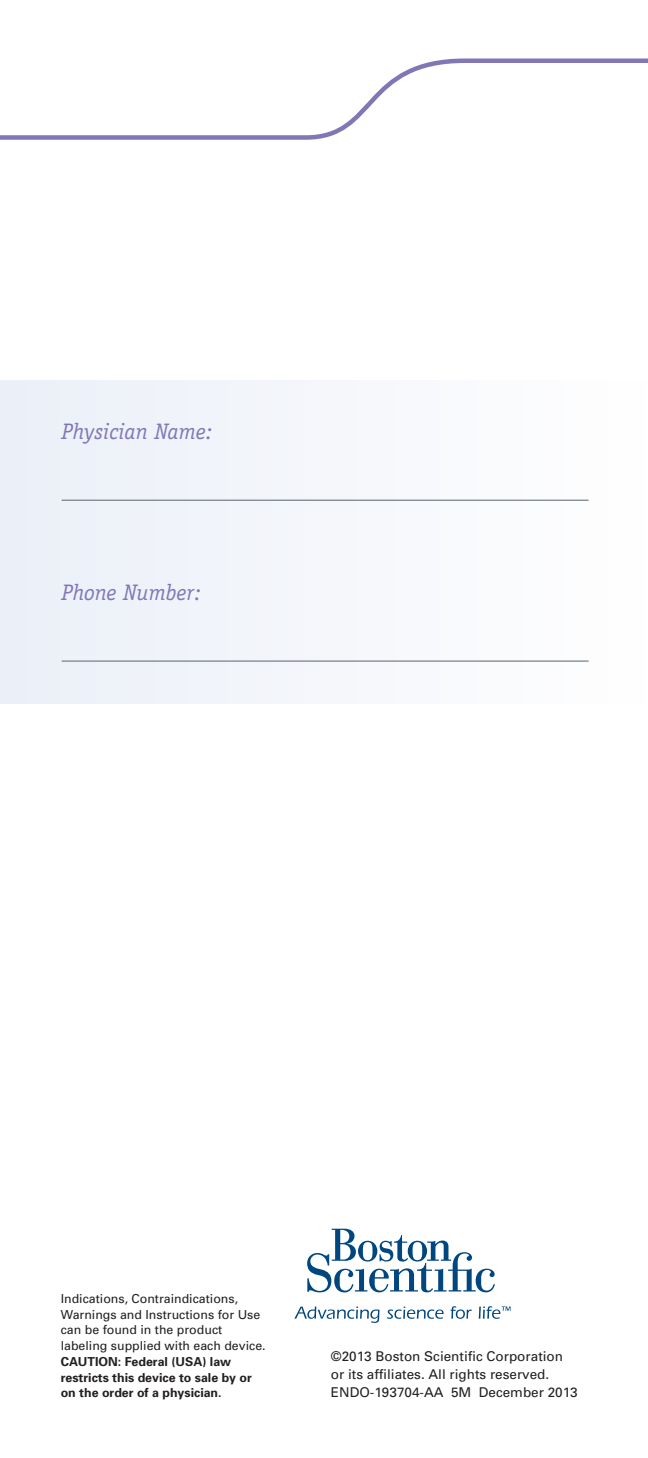
<style>
.page{position:relative;width:648px;height:1458px;background:#fff}
.page>*{position:absolute;margin:0;border:0;box-sizing:border-box;transform-origin:0 0}
.t1{font:italic 22.5px "Officina Serif";color:#8177b7}
.t2{font:13.5px/18px "Univers";color:#231f20}
.t3{font:12.38px/15.8px "Univers";color:#231f20}
.t4{font:700 12.38px/15.8px "Univers";color:#231f20}
</style>
<div class="page">
<svg style="left:0;top:58px;width:644px;height:82px"></svg>
<div style="left:0;top:380px;width:648px;height:324px;background:#f4f6fb"></div>
<svg style="left:644px;top:58px;width:4px;height:5px"></svg>
<hr style="left:62px;top:500px;width:527px;height:1px;background:#6a747b">
<hr style="left:62px;top:661px;width:527px;height:1px;background:#6a747b">
<svg style="left:307px;top:1229px;width:188px;height:63px"></svg>
<svg style="left:294px;top:1307px;width:86px;height:16px"></svg>
<svg style="left:387px;top:1307px;width:57px;height:12px"></svg>
<svg style="left:451px;top:1306px;width:21px;height:13px"></svg>
<svg style="left:479px;top:1306px;width:32px;height:13px"></svg>
<h1 class="t1" style="left:62px;top:418px;width:152px">Physician Name:</h1>
<h1 class="t1" style="left:62px;top:579px;width:141px">Phone Number:</h1>
<p class="t3" style="left:61px;top:1291px;width:206px">Indications, Contraindications, Warnings and Instructions for Use can be found in the product labeling supplied with each device.</p>
<p class="t4" style="left:61px;top:1354px;width:193px">Caution: Federal (USA) law restricts this device to sale by or on the order of a physician.</p>
<p class="t2" style="left:331px;top:1348px;width:248px">©2013 Boston Scientific Corporation or its affiliates. All rights reserved.<br>ENDO-193704-AA 5M December 2013</p>
</div>
